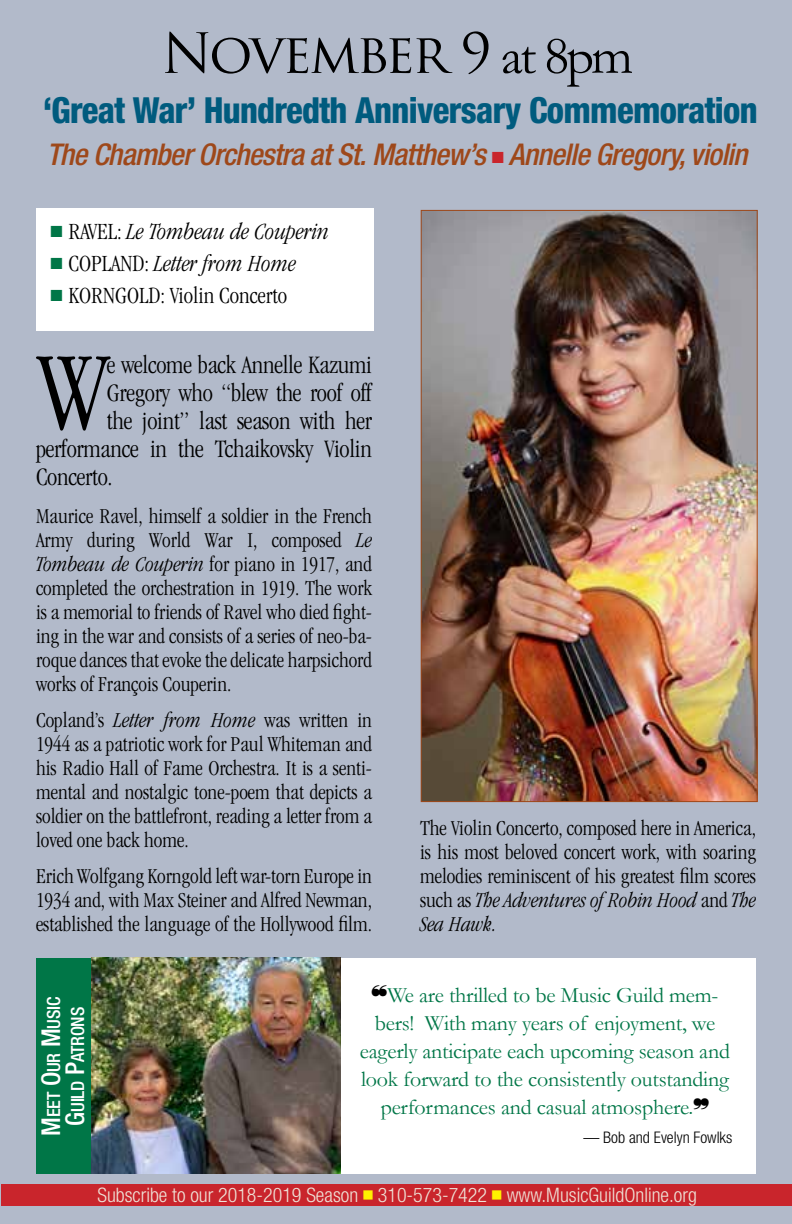
<style>
.page{position:relative;width:792px;height:1224px;background:#b2baca}
.page>*{position:absolute;margin:0;border:0;box-sizing:border-box;transform-origin:0 0}
.t1{font:300 condensed 114.8px "Garamond";color:#000}
.t2{font:54px "Trajan Pro";letter-spacing:-.05em;color:#000}
.t3{font:800 condensed 36px "Helvetica Neue LT Pro";letter-spacing:-.02em;color:#005b7e;scale:.96 1}
.t4{font:italic 500 condensed 30px "Helvetica Neue LT Pro";letter-spacing:-.025em;color:#9e481a}
.t5{font:300 condensed 26px "Garamond";letter-spacing:-.01em;color:#000}
.t6{font:italic 300 condensed 24px "Garamond";color:#000}
.t7{font:300 condensed 24px "Garamond";color:#000}
.t8{font:300 condensed 22px/24px "Garamond";color:#000;text-align:justify}
.t9{font:22px "Garamond";letter-spacing:-.01em;color:#007647}
.t10{font:300 condensed 20px "Helvetica Neue LT Pro";color:#efe2d7}
.t11{font:500 condensed 18.2px/24px "Helvetica Neue LT Pro";letter-spacing:-.015em;color:#fff;text-align:center}
.t12{font:300 condensed 16px "Helvetica Neue LT Pro";color:#000}
.s1{font-family:"Garamond"}
.s2{color:#c9252c}
.s3{color:#007647}
.s4{font-style:normal}
.s5{font-style:italic}
.s6{font-size:26px}
</style>
<div class="page">
<div style="left:1px;top:1184px;width:791px;height:22px;background:#c9252c"></div>
<div style="left:36px;top:209px;width:337px;height:122px;background:#fff"></div>
<img style="left:423px;top:212px;width:333px;height:588px">
<div style="left:38px;top:958px;width:718px;height:215px;background:#fff"></div>
<div style="left:36px;top:958px;width:55px;height:215px;background:#007647"></div>
<img style="left:92px;top:958px;width:249px;height:215px">
<h2 class="t2" style="left:161px;top:19px;width:473px">November 9 <span class="s1">at 8pm</span></h2>
<h3 class="t3" style="left:43px;top:88px;width:746px">‘Great War’ Hundredth Anniversary Commemoration</h3>
<h3 class="t4" style="left:47px;top:136px;width:702px">The Chamber Orchestra at St. Matthew’s <span class="s2">■</span> Annelle Gregory, violin</h3>
<p class="t6" style="left:50px;top:219px;width:280px"><span class="s3">■</span> <span class="s4">RAVEL:</span> Le Tombeau de Couperin</p>
<p class="t6" style="left:50px;top:251px;width:247px"><span class="s3">■</span> <span class="s4">COPLAND:</span> Letter from Home</p>
<p class="t7" style="left:50px;top:283px;width:238px"><span class="s3">■</span> KORNGOLD: Violin Concerto</p>
<p class="t5" style="left:107px;top:350px;width:267px">e welcome back Annelle Kazumi</p>
<p class="t5" style="left:107px;top:378px;width:267px">Gregory who “blew the roof off</p>
<p class="t5" style="left:107px;top:406px;width:267px">the joint” last season with her</p>
<p class="t5" style="left:36px;top:434px;width:337px">performance in the Tchaikovsky Violin</p>
<p class="t5" style="left:36px;top:462px;width:78px">Concerto.</p>
<p class="t8" style="left:36px;top:504px;width:338px">Maurice Ravel, himself a soldier in the French Army during World War I, composed <span class="s5">Le Tombeau de Couperin</span> for piano in 1917, and completed the orchestration in 1919. The work is a memorial to friends of Ravel who died fight&shy;ing in the war and consists of a series of neo-ba&shy;roque dances that evoke the delicate harpsichord works of François Couperin.</p>
<p class="t8" style="left:36px;top:708px;width:338px">Copland’s <span class="s5">Letter from Home</span> was written in 1944 as a patriotic work for Paul Whiteman and his Radio Hall of Fame Orchestra. It is a senti&shy;mental and nostalgic tone-poem that depicts a soldier on the battlefront, reading a letter from a loved one back home.</p>
<p class="t8" style="left:36px;top:864px;width:338px">Erich Wolfgang Korngold left war-torn Europe in 1934 and, with Max Steiner and Alfred Newman, established the language of the Hollywood film.</p>
<h1 class="t1" style="left:38px;top:330px;width:72px">W</h1>
<p class="t8" style="left:420px;top:816px;width:338px">The Violin Concerto, composed here in America, is his most beloved concert work, with soaring melodies reminiscent of his greatest film scores such as <span class="s5">The Adventures of Robin Hood</span> and <span class="s5">The Sea Hawk.</span></p>
<p class="t11" style="left:41px;top:1136px;width:141px;rotate:-90deg"><span class="s6">M</span>eet <span class="s6">O</span>ur <span class="s6">M</span>usic<br><span class="s6">G</span>uild <span class="s6">P</span>atrons</p>
<p class="t9" style="left:387px;top:980px;width:333px">We are thrilled to be Music Guild mem-</p>
<p class="t9" style="left:375px;top:1008px;width:342px">bers! With many years of enjoyment, we</p>
<p class="t9" style="left:360px;top:1036px;width:372px">eagerly anticipate each upcoming season and</p>
<p class="t9" style="left:361px;top:1064px;width:369px">look forward to the consistently outstanding</p>
<p class="t9" style="left:381px;top:1092px;width:314px">performances and casual atmosphere.</p>
<p class="t12" style="left:583px;top:1128px;width:150px">— Bob and Evelyn Fowlks</p>
<p class="t10" style="left:98px;top:1184px;width:601px">Subscribe to our 2018-2019 Season <sup>■</sup> 310-573-7422 <sup>■</sup> www.MusicGuildOnline.org</p>
</div>
